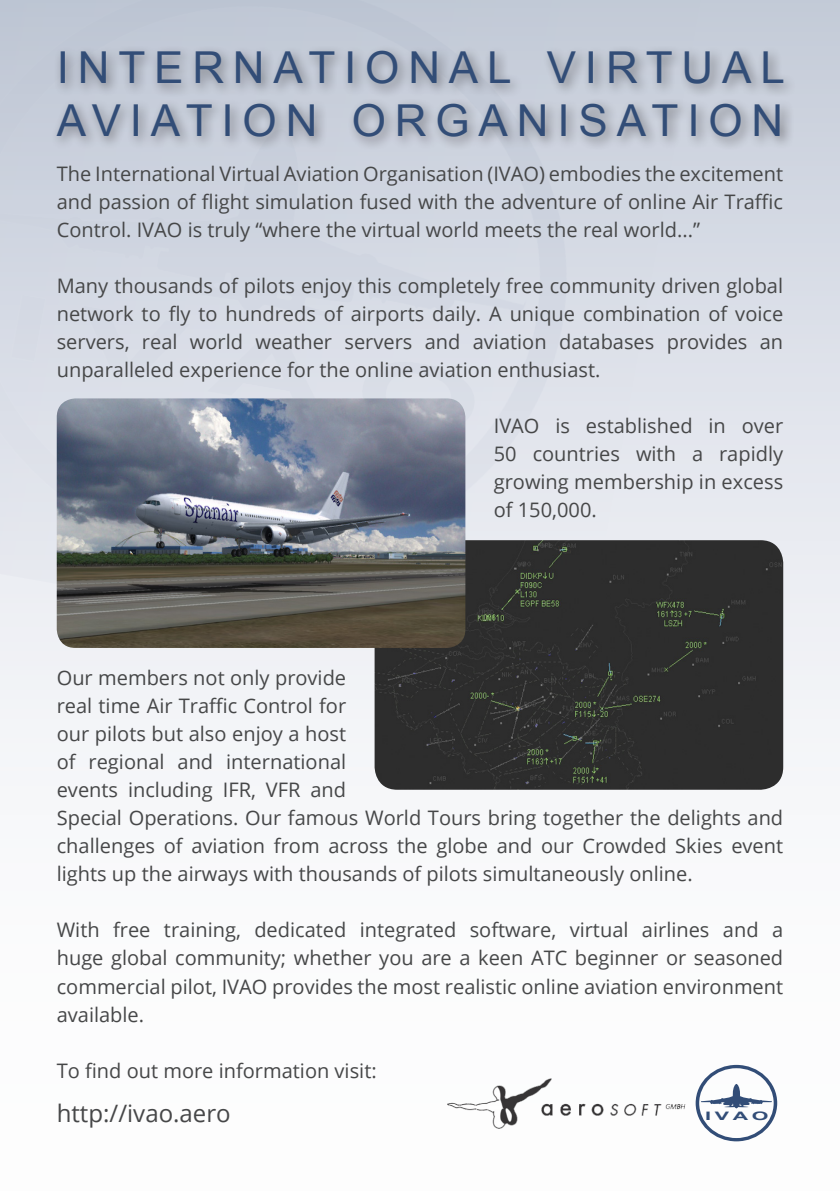
<style>
.page{position:relative;width:840px;height:1191px;background:#fff}
.page>*{position:absolute;margin:0;border:0;box-sizing:border-box;transform-origin:0 0}
.Paragraph_Style_1{font:44px "Arial";letter-spacing:.2em;color:#324d77}
.Paragraph_Style_1-2{font:24px "Open Sans";color:#464748}
.Paragraph_Style_1-3{font:20px/28px "Open Sans";color:#464748;text-align:justify}
.t1{font:700 11.6px "Arial";color:#324d77;scale:1.83 1}
</style>
<div class="page">
<div style="left:0;top:0;width:839px;height:1191px;background:linear-gradient(to bottom,#c6cdda,#fff)"></div>
<img style="left:374px;top:540px;width:408px;height:249px">
<div style="left:51px;top:44px;width:746px;height:107px;background:#231f20;opacity:.5"></div>
<img style="left:57px;top:398px;width:408px;height:250px">
<svg style="left:695px;top:1065px;width:81px;height:76px"></svg>
<img style="left:441px;top:1069px;width:250px;height:65px">
<p class="Paragraph_Style_1" style="left:57px;top:39px;width:729px">INTERNATIONAL VIRTUAL</p>
<p class="Paragraph_Style_1" style="left:57px;top:92px;width:727px">AVIATION ORGANISATION</p>
<p class="Paragraph_Style_1-3" style="left:57px;top:159px;width:727px">The International Virtual Aviation Organisation (IVAO) embodies the excitement and passion of flight simulation fused with the adventure of online Air Traffic Control. IVAO is truly “where the virtual world meets the real world...”</p>
<p class="Paragraph_Style_1-3" style="left:57px;top:271px;width:727px">Many thousands of pilots enjoy this completely free community driven global network to fly to hundreds of airports daily. A unique combination of voice servers, real world weather servers and aviation databases provides an unparalleled experience for the online aviation enthusiast.</p>
<p class="Paragraph_Style_1-3" style="left:493px;top:411px;width:291px">IVAO is established in over 50 countries with a rapidly growing membership in excess of 150,000.</p>
<p class="Paragraph_Style_1-3" style="left:57px;top:663px;width:727px;text-align:left">Our members not only provide<br>real time Air Traffic Control for<br>our pilots but also enjoy a host<br>of regional and international<br>events including IFR, VFR and<br>Special Operations. Our famous World Tours bring together the delights and challenges of aviation from across the globe and our Crowded Skies event lights up the airways with thousands of pilots simultaneously online.</p>
<p class="Paragraph_Style_1-3" style="left:57px;top:915px;width:727px">With free training, dedicated integrated software, virtual airlines and a huge global community; whether you are a keen ATC beginner or seasoned commercial pilot, IVAO provides the most realistic online aviation environment available.</p>
<p class="Paragraph_Style_1-3" style="left:57px;top:1055px;width:321px">To find out more information visit:</p>
<p class="Paragraph_Style_1-2" style="left:57px;top:1096px;width:175px">http://ivao.aero</p>
<p class="t1" style="left:704px;top:1107px;width:36px">IVAO</p>
</div>
